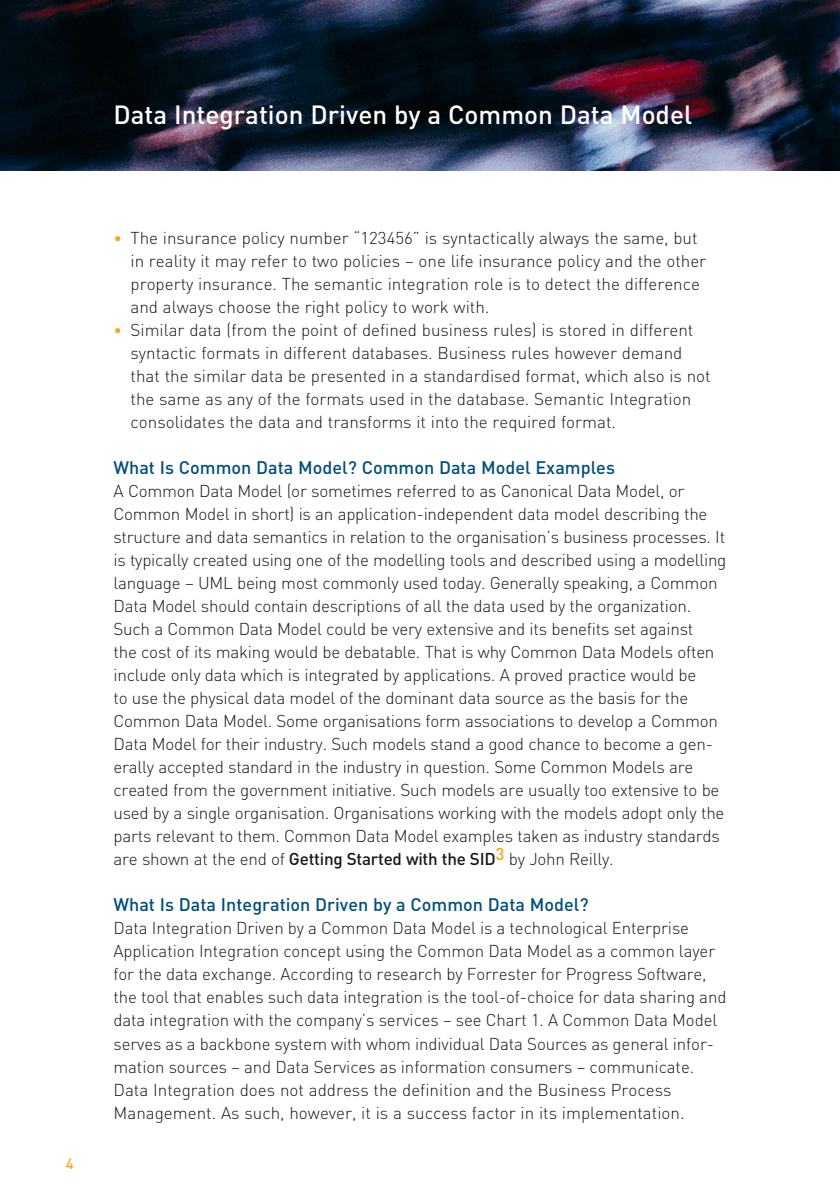
<style>
.page{position:relative;width:840px;height:1191px;background:#fff}
.page>*{position:absolute;margin:0;border:0;box-sizing:border-box;transform-origin:0 0}
.t1{font:500 26px "DINCE";color:#fff}
.t2{font:500 18px "DINCE";color:#00507b}
.t3{font:300 17px/23px "DINCE";letter-spacing:-.005em;color:#1a1817}
.t4{font:500 15px "DINCE";color:#efab20}
.s1{font-size:16px;color:#efab20}
.s2{font-weight:500}
</style>
<div class="page">
<img style="left:0;top:0;width:839px;height:170px">
<p class="t4" style="left:66px;top:1154px;width:9px">4</p>
<h1 class="t1" style="left:113px;top:98px;width:580px">Data Integration Driven by a Common Data Model</h1>
<p class="t3" style="left:130px;top:227px;width:577px;text-indent:-17px"><span class="s1">•</span> The insurance policy number “123456” is syntactically always the same, but in reality it may refer to two policies – one life insurance policy and the other property insurance. The semantic integration role is to detect the difference and always choose the right policy to work with.</p>
<p class="t3" style="left:130px;top:319px;width:581px;text-indent:-17px"><span class="s1">•</span> Similar data (from the point of defined business rules) is stored in different syntactic formats in different databases. Business rules however demand that the similar data be presented in a standardised format, which also is not the same as any of the formats used in the database. Semantic Integration consolidates the data and transforms it into the required format.</p>
<p class="t2" style="left:113px;top:456px;width:502px">What Is Common Data Model? Common Data Model Examples</p>
<p class="t3" style="left:113px;top:480px;width:614px">A Common Data Model (or sometimes referred to as Canonical Data Model, or Common Model in short) is an application-independent data model describing the structure and data semantics in relation to the organisation’s business processes. It is typically created using one of the modelling tools and described using a modelling language – UML being most commonly used today. Generally speaking, a Common Data Model should contain descriptions of all the data used by the organization.<br>Such a Common Data Model could be very extensive and its benefits set against<br>the cost of its making would be debatable. That is why Common Data Models often include only data which is integrated by applications. A proved practice would be<br>to use the physical data model of the dominant data source as the basis for the Common Data Model. Some organisations form associations to develop a Common Data Model for their industry. Such models stand a good chance to become a gen&shy;erally accepted standard in the industry in question. Some Common Models are created from the government initiative. Such models are usually too extensive to be used by a single organisation. Organisations working with the models adopt only the parts relevant to them. Common Data Model examples taken as industry standards are shown at the end of <span class="s2">Getting Started with the SID</span><sup>3</sup> by John Reilly.</p>
<p class="t2" style="left:113px;top:893px;width:476px">What Is Data Integration Driven by a Common Data Model?</p>
<p class="t3" style="left:113px;top:917px;width:614px">Data Integration Driven by a Common Data Model is a technological Enterprise Application Integration concept using the Common Data Model as a common layer for the data exchange. According to research by Forrester for Progress Software, the tool that enables such data integration is the tool-of-choice for data sharing and data integration with the company’s services – see Chart 1. A Common Data Model serves as a backbone system with whom individual Data Sources as general infor&shy;mation sources – and Data Services as information consumers – communicate.<br>Data Integration does not address the definition and the Business Process Management. As such, however, it is a success factor in its implementation.</p>
</div>
